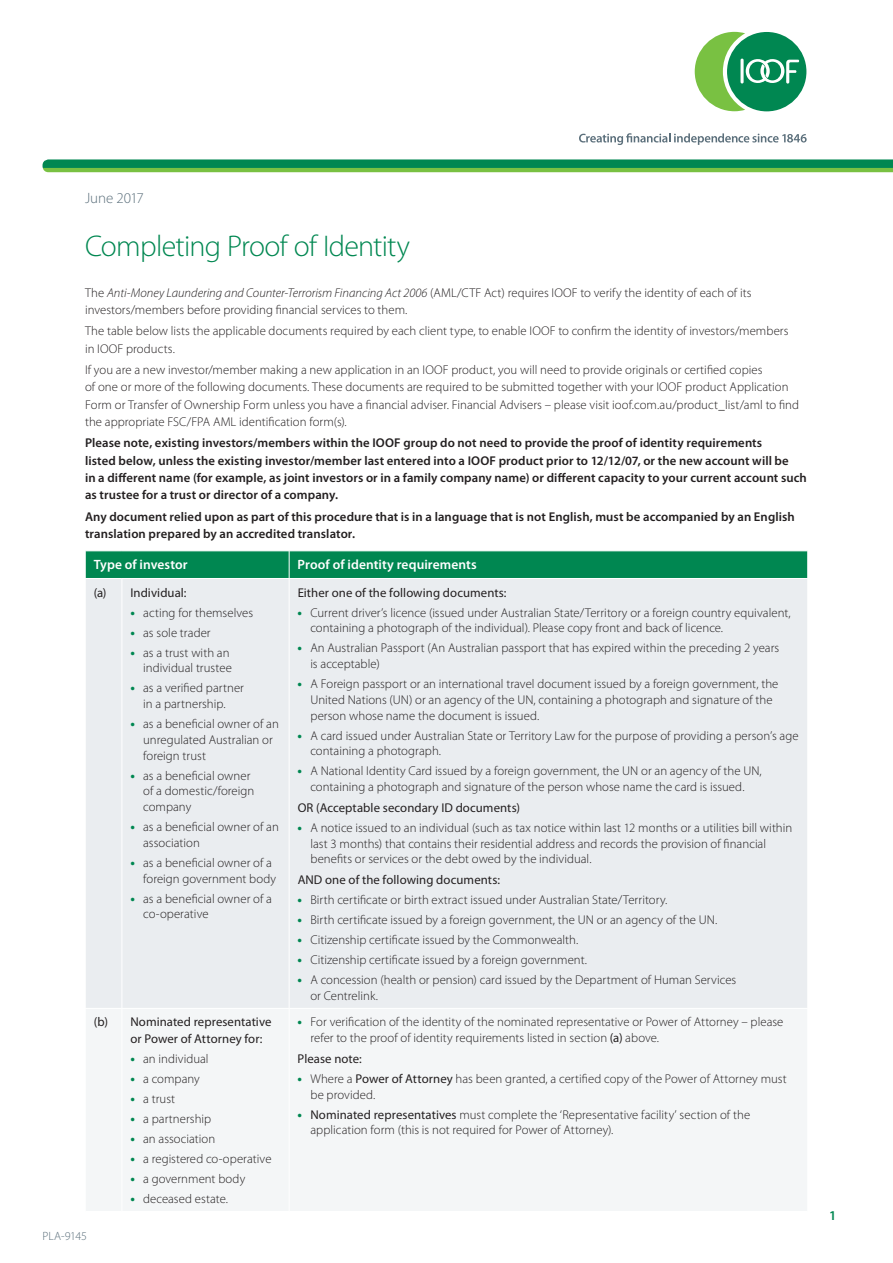
<style>
.page{position:relative;width:893px;height:1263px;background:#fff}
.page>*{position:absolute;margin:0;border:0;box-sizing:border-box;transform-origin:0 0}
.t1{font:300 30px "Myriad Pro";letter-spacing:-.02em;color:#008751}
.t2{font:300 15px "Myriad Pro";letter-spacing:-.01em;color:#5b6f7b}
.t3{font:600 13.5px "Myriad Pro";letter-spacing:.005em;color:#fff}
.t4{font:600 13.5px "Myriad Pro";color:#008751}
.t5{font:300 12.75px/15.8px "Myriad Pro";letter-spacing:.005em;color:#231f20}
.t6{font:600 12.75px/17.2px "Myriad Pro";letter-spacing:.01em;color:#231f20}
.t7{font:12.75px/16.5px "Myriad Pro";letter-spacing:.01em;color:#231f20}
.t8{font:300 12px "Myriad Pro";letter-spacing:-.025em;color:#5b6f7b}
.s1{font-style:italic}
.s2{font-weight:700;font-size:13.5px;color:#008751}
.s3{font-weight:400}
</style>
<div class="page">
<svg style="left:579px;top:133px;width:228px;height:12px"></svg>
<div style="left:727px;top:32px;width:79px;height:79px;background:#008751;border-radius:50%"></div>
<svg style="left:695px;top:32px;width:104px;height:79px"></svg>
<svg style="left:43px;top:159px;width:850px;height:13px;background:#2f9d53"></svg>
<div style="left:86px;top:579px;width:721px;height:429px;background:#eaedf0"></div>
<div style="left:86px;top:1009px;width:721px;height:202px;background:#f4f6f7"></div>
<div style="left:85px;top:551px;width:723px;height:27px;background:#008751"></div>
<hr style="left:122px;top:579px;width:1px;height:429px;background:#fff">
<hr style="left:289px;top:579px;width:1px;height:429px;background:#fff">
<hr style="left:122px;top:1008px;width:1px;height:203px;background:#fff">
<hr style="left:289px;top:1008px;width:1px;height:203px;background:#fff">
<p class="t2" style="left:85px;top:189px;width:60px">June 2017</p>
<h1 class="t1" style="left:85px;top:228px;width:326px">Completing Proof of Identity</h1>
<p class="t5" style="left:85px;top:284px;width:668px;line-height:17.2px">The <span class="s1">Anti-Money Laundering and Counter-Terrorism Financing Act 2006</span> (AML/CTF Act) requires IOOF to verify the identity of each of its investors/members before providing financial services to them.</p>
<p class="t5" style="left:85px;top:322px;width:705px;line-height:17.2px">The table below lists the applicable documents required by each client type, to enable IOOF to confirm the identity of investors/members in IOOF products.</p>
<p class="t5" style="left:85px;top:361px;width:715px;line-height:17.2px">If you are a new investor/member making a new application in an IOOF product, you will need to provide originals or certified copies<br>of one or more of the following documents. These documents are required to be submitted together with your IOOF product Application Form or Transfer of Ownership Form unless you have a financial adviser. Financial Advisers – please visit ioof.com.au/product_list/aml to find the appropriate FSC/FPA AML identification form(s).</p>
<p class="t6" style="left:85px;top:434px;width:723px">Please note, existing investors/members within the IOOF group do not need to provide the proof of identity requirements<br>listed below, unless the existing investor/member last entered into a IOOF product prior to 12/12/07, or the new account will be<br>in a different name (for example, as joint investors or in a family company name) or different capacity to your current account such as trustee for a trust or director of a company.</p>
<p class="t6" style="left:85px;top:507px;width:711px">Any document relied upon as part of this procedure that is in a language that is not English, must be accompanied by an English translation prepared by an accredited translator.</p>
<p class="t3" style="left:94px;top:556px;width:95px">Type of investor</p>
<p class="t3" style="left:298px;top:556px;width:181px">Proof of identity requirements</p>
<p class="t7" style="left:94px;top:584px;width:94px">(a) Individual:</p>
<p class="t5" style="left:130px;top:604px;width:124px"><span class="s2">•</span> acting for themselves</p>
<p class="t5" style="left:130px;top:624px;width:82px"><span class="s2">•</span> as sole trader</p>
<p class="t5" style="left:130px;top:644px;width:103px;text-align:right"><span class="s2">•</span> as a trust with an individual trustee</p>
<p class="t5" style="left:130px;top:680px;width:115px;text-align:center"><span class="s2">•</span> as a verified partner in a partnership.</p>
<p class="t5" style="left:143px;top:716px;width:137px;text-indent:-13px"><span class="s2">•</span> as a beneficial owner of an unregulated Australian or foreign trust</p>
<p class="t5" style="left:143px;top:767px;width:113px;text-indent:-13px"><span class="s2">•</span> as a beneficial owner of a domestic/foreign company</p>
<p class="t5" style="left:143px;top:819px;width:137px;text-indent:-13px"><span class="s2">•</span> as a beneficial owner of an association</p>
<p class="t5" style="left:143px;top:855px;width:134px;text-indent:-13px"><span class="s2">•</span> as a beneficial owner of a foreign government body</p>
<p class="t5" style="left:143px;top:890px;width:130px;text-indent:-13px"><span class="s2">•</span> as a beneficial owner of a co-operative</p>
<p class="t7" style="left:298px;top:584px;width:210px">Either one of the following documents:</p>
<p class="t5" style="left:310px;top:604px;width:482px;text-indent:-13px"><span class="s2">•</span> Current driver’s licence (issued under Australian State/Territory or a foreign country equivalent, containing a photograph of the individual). Please copy front and back of licence.</p>
<p class="t5" style="left:310px;top:640px;width:470px;text-indent:-13px"><span class="s2">•</span> An Australian Passport (An Australian passport that has expired within the preceding 2 years is acceptable)</p>
<p class="t5" style="left:310px;top:676px;width:470px;text-indent:-13px"><span class="s2">•</span> A Foreign passport or an international travel document issued by a foreign government, the<br>United Nations (UN) or an agency of the UN, containing a photograph and signature of the person whose name the document is issued.</p>
<p class="t5" style="left:310px;top:727px;width:490px;text-indent:-13px"><span class="s2">•</span> A card issued under Australian State or Territory Law for the purpose of providing a person’s age containing a photograph.</p>
<p class="t5" style="left:298px;top:763px;width:466px;text-align:center"><span class="s2">•</span> A National Identity Card issued by a foreign government, the UN or an agency of the UN, containing a photograph and signature of the person whose name the card is issued.</p>
<p class="t7" style="left:298px;top:799px;width:224px">OR (Acceptable secondary ID documents)</p>
<p class="t5" style="left:310px;top:819px;width:483px;text-indent:-13px"><span class="s2">•</span> A notice issued to an individual (such as tax notice within last 12 months or a utilities bill within last 3 months) that contains their residential address and records the provision of financial benefits or services or the debt owed by the individual.</p>
<p class="t7" style="left:298px;top:871px;width:204px">AND one of the following documents:</p>
<p class="t5" style="left:298px;top:892px;width:371px"><span class="s2">•</span> Birth certificate or birth extract issued under Australian State/Territory.</p>
<p class="t5" style="left:298px;top:912px;width:421px"><span class="s2">•</span> Birth certificate issued by a foreign government, the UN or an agency of the UN.</p>
<p class="t5" style="left:298px;top:932px;width:282px"><span class="s2">•</span> Citizenship certificate issued by the Commonwealth.</p>
<p class="t5" style="left:298px;top:952px;width:291px"><span class="s2">•</span> Citizenship certificate issued by a foreign government.</p>
<p class="t5" style="left:310px;top:972px;width:427px;text-indent:-13px"><span class="s2">•</span> A concession (health or pension) card issued by the Department of Human Services or Centrelink.</p>
<p class="t7" style="left:130px;top:1014px;width:143px;text-indent:-37px">(b) Nominated representative or Power of Attorney for:</p>
<p class="t5" style="left:130px;top:1051px;width:80px"><span class="s2">•</span> an individual</p>
<p class="t5" style="left:130px;top:1071px;width:71px"><span class="s2">•</span> a company</p>
<p class="t5" style="left:130px;top:1091px;width:46px"><span class="s2">•</span> a trust</p>
<p class="t5" style="left:130px;top:1111px;width:82px"><span class="s2">•</span> a partnership</p>
<p class="t5" style="left:130px;top:1131px;width:86px"><span class="s2">•</span> an association</p>
<p class="t5" style="left:130px;top:1151px;width:143px"><span class="s2">•</span> a registered co-operative</p>
<p class="t5" style="left:130px;top:1171px;width:116px"><span class="s2">•</span> a government body</p>
<p class="t5" style="left:130px;top:1191px;width:99px"><span class="s2">•</span> deceased estate.</p>
<p class="t8" style="left:43px;top:1229px;width:46px">PLA-9145</p>
<p class="t5" style="left:310px;top:1014px;width:475px;text-indent:-13px"><span class="s2">•</span> For verification of the identity of the nominated representative or Power of Attorney – please refer to the proof of identity requirements listed in section <span class="s3">(a)</span> above.</p>
<p class="t7" style="left:298px;top:1050px;width:66px">Please note:</p>
<p class="t5" style="left:310px;top:1071px;width:478px;text-indent:-13px"><span class="s2">•</span> Where a <span class="s3">Power of Attorney</span> has been granted, a certified copy of the Power of Attorney must be provided.</p>
<p class="t5" style="left:310px;top:1106px;width:441px;text-indent:-13px"><span class="s2">•</span> <span class="s3">Nominated representatives</span> must complete the ‘Representative facility’ section of the application form (this is not required for Power of Attorney).</p>
<p class="t4" style="left:829px;top:1207px;width:9px">1</p>
</div>
